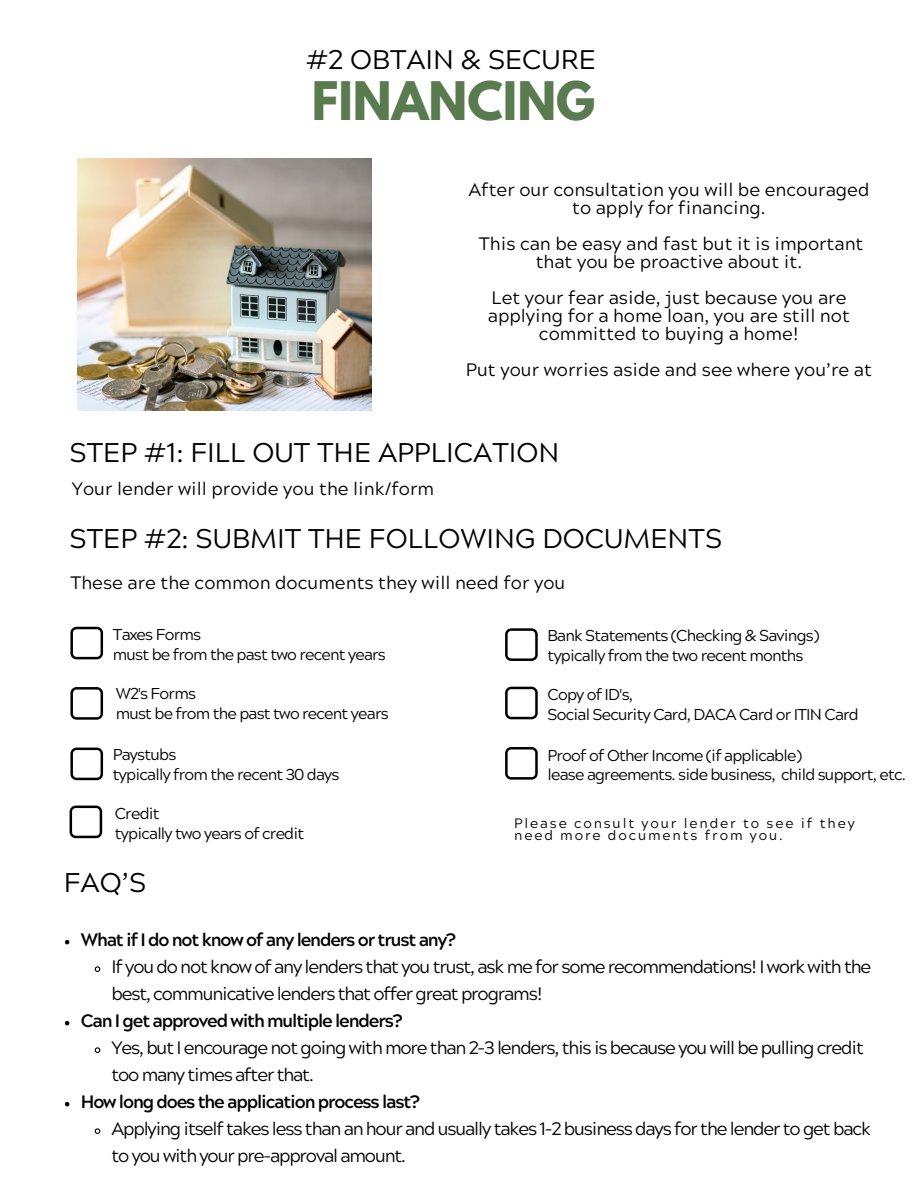
<style>
.page{position:relative;width:918px;height:1188px;background:#fff}
.page>*{position:absolute;margin:0;border:0;box-sizing:border-box;transform-origin:0 0}
.t1{font:700 47.1px "League Spartan";color:#5a7a4f}
.t2{font:27px "Acherus Grotesque";color:#000}
.t3{font:26.85px "Acherus Grotesque";color:#000}
.t4{font:18px/27px "Acherus Grotesque";letter-spacing:-.065em;color:#000}
.t5{font:18px/18px "Acherus Grotesque";color:#000;text-align:center}
.t6{font:700 18px "Acherus Grotesque";letter-spacing:-.065em;color:#000}
.t7{font:15.75px/19.6px "Acherus Grotesque";letter-spacing:-.05em;color:#000}
.t8{font:13.65px/12.3px "Acherus Grotesque";letter-spacing:.135em;color:#000}
</style>
<div class="page">
<svg style="left:70px;top:687px;width:33px;height:33px"></svg>
<svg style="left:70px;top:748px;width:33px;height:32px"></svg>
<svg style="left:505px;top:628px;width:33px;height:33px"></svg>
<svg style="left:505px;top:687px;width:33px;height:32px"></svg>
<svg style="left:505px;top:747px;width:33px;height:33px"></svg>
<svg style="left:70px;top:806px;width:32px;height:32px"></svg>
<svg style="left:70px;top:627px;width:33px;height:32px"></svg>
<svg style="left:65px;top:940px;width:4px;height:4px"></svg>
<svg style="left:94px;top:966px;width:7px;height:6px"></svg>
<svg style="left:65px;top:1021px;width:4px;height:4px"></svg>
<svg style="left:94px;top:1047px;width:7px;height:6px"></svg>
<svg style="left:65px;top:1102px;width:4px;height:4px"></svg>
<svg style="left:94px;top:1128px;width:7px;height:6px"></svg>
<img style="left:77px;top:158px;width:295px;height:252px">
<h1 class="t3" style="left:306px;top:49px;width:291px">#2 OBTAIN &amp; SECURE</h1>
<h2 class="t1" style="left:312px;top:78px;width:285px">FINANCING</h2>
<p class="t5" style="left:468px;top:183px;width:403px">After our consultation you will be encouraged to apply for financing.</p>
<h4 class="t5" style="left:479px;top:237px;width:386px">This can be easy and fast but it is important that you be proactive about it.</h4>
<p class="t5" style="left:488px;top:291px;width:364px">Let your fear aside, just because you are applying for a home loan, you are still not committed to buying a home!</p>
<h4 class="t5" style="left:466px;top:363px;width:408px">Put your worries aside and see where you’re at</h4>
<p class="t2" style="left:70px;top:442px;width:491px">STEP #1: FILL OUT THE APPLICATION</p>
<h3 class="t5" style="left:72px;top:482px;width:364px">Your lender will provide you the link/form</h3>
<h4 class="t2" style="left:70px;top:527px;width:654px">STEP #2: SUBMIT THE FOLLOWING DOCUMENTS</h4>
<p class="t5" style="left:70px;top:576px;width:497px">These are the common documents they will need for you</p>
<p class="t7" style="left:113px;top:627px;width:275px">Taxes Forms<br>must be from the past two recent years</p>
<h3 class="t7" style="left:116px;top:686px;width:275px">W2's Forms<br>must be from the past two recent years</h3>
<h3 class="t7" style="left:113px;top:747px;width:228px">Paystubs<br>typically from the recent 30 days</h3>
<h3 class="t7" style="left:548px;top:628px;width:273px">Bank Statements (Checking &amp; Savings) typically from the two recent months</h3>
<h3 class="t7" style="left:548px;top:687px;width:313px">Copy of ID's,<br>Social Security Card, DACA Card or ITIN Card</h3>
<h2 class="t7" style="left:548px;top:747px;width:360px">Proof of Other Income (if applicable)<br>lease agreements. side business, child support, etc.</h2>
<h3 class="t7" style="left:115px;top:806px;width:191px">Credit<br>typically two years of credit</h3>
<h2 class="t8" style="left:514px;top:819px;width:342px">Please consult your lender to see if they need more documents from you.</h2>
<p class="t2" style="left:64px;top:872px;width:84px">FAQ’S</p>
<p class="t6" style="left:81px;top:932px;width:376px">What if I do not know of any lenders or trust any?</p>
<h4 class="t4" style="left:111px;top:955px;width:761px">If you do not know of any lenders that you trust, ask me for some recommendations! I work with the best, communicative lenders that offer great programs!</h4>
<p class="t6" style="left:81px;top:1013px;width:323px">Can I get approved with multiple lenders?</p>
<h4 class="t4" style="left:111px;top:1036px;width:754px">Yes, but I encourage not going with more than 2-3 lenders, this is because you will be pulling credit too many times after that.</h4>
<p class="t6" style="left:81px;top:1094px;width:340px">How long does the application process last?</p>
<h4 class="t4" style="left:111px;top:1117px;width:761px">Applying itself takes less than an hour and usually takes 1-2 business days for the lender to get back to you with your pre-approval amount.</h4>
</div>
